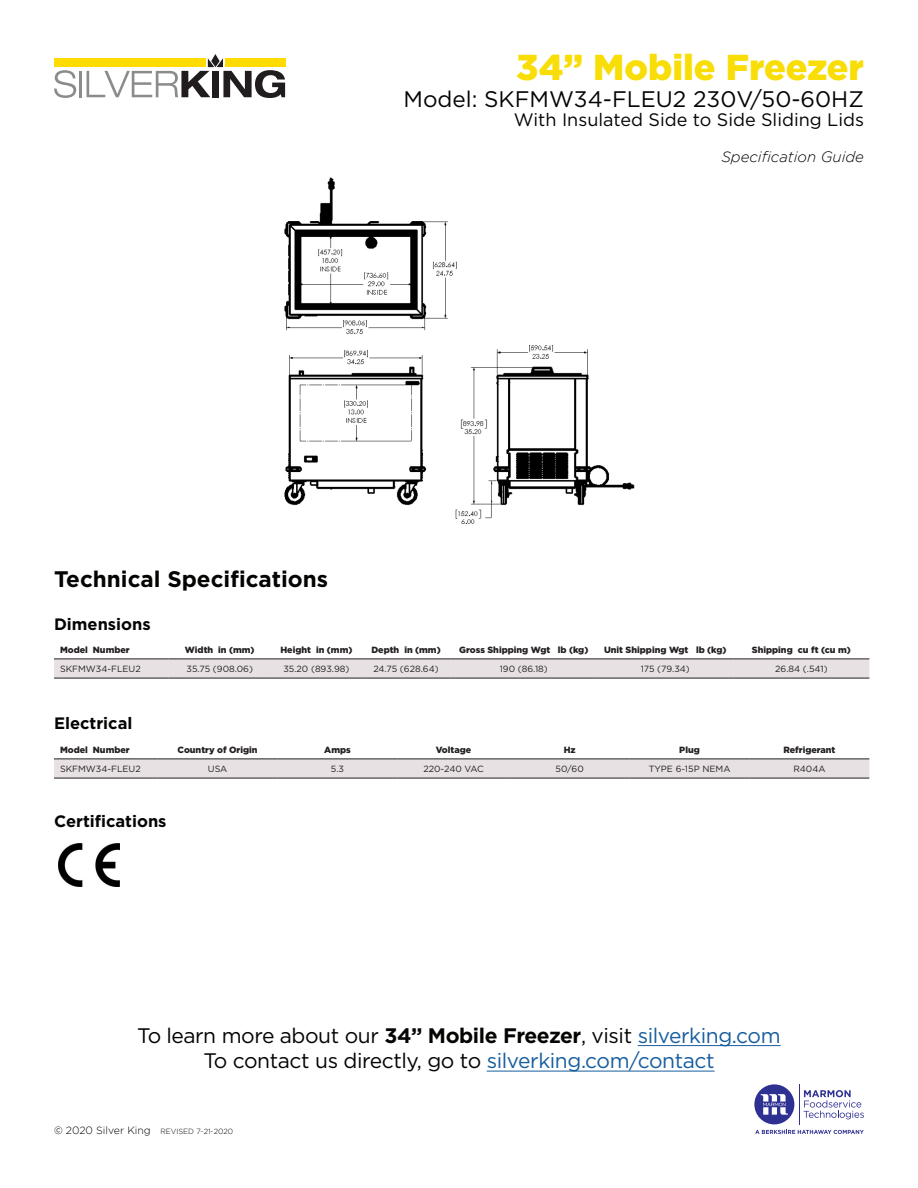
<style>
.page{position:relative;width:918px;height:1188px;background:#fff}
.page>*{position:absolute;margin:0;border:0;box-sizing:border-box;transform-origin:0 0}
.t1{font:900 36px "Gotham";color:#f9dd07}
.t2{font:22.5px "Gotham";color:#040503}
.t3{font:700 22.5px "Gotham";color:#040503}
.t4{font:21px "Gotham";letter-spacing:-.02em;color:#040503}
.t5{font:18px "Gotham";color:#040503}
.t6{font:700 16.5px "Gotham";color:#040503}
.t7{font:italic 300 15px "Gotham";color:#040503}
.t8{font:900 9px "Gotham";color:#231f20}
.t9{font:9px "Gotham";color:#231f20}
.t10{font:300 7.5px "Gotham";color:#000}
.s1{color:#000}
.s2{font-weight:700}
.s3{color:#175d9e}
.s4{font-size:10.5px}
</style>
<div class="page">
<svg style="left:755px;top:1130px;width:109px;height:4px"></svg>
<hr style="left:799px;top:1084px;width:1px;height:40px;background:#2e3092">
<svg style="left:804px;top:1090px;width:60px;height:29px"></svg>
<svg style="left:754px;top:1084px;width:40px;height:40px"></svg>
<hr style="left:638px;top:1045px;width:143px;height:1px;background:#175d9e">
<hr style="left:487px;top:1071px;width:228px;height:1px;background:#175d9e">
<svg style="left:54px;top:70px;width:22px;height:28px"></svg>
<hr style="left:79px;top:71px;width:3px;height:26px;background:#8a8b8d">
<svg style="left:87px;top:54px;width:198px;height:44px"></svg>
<div style="left:54px;top:58px;width:152px;height:9px;background:#ffdb00"></div>
<div style="left:225px;top:58px;width:60px;height:9px;background:#ffdb00"></div>
<div style="left:54px;top:760px;width:815px;height:18px;background:#e7e1e3"></div>
<hr style="left:54px;top:759px;width:104px;height:1px;background:#231f20">
<hr style="left:158px;top:759px;width:120px;height:1px;background:#231f20">
<hr style="left:278px;top:759px;width:119px;height:1px;background:#231f20">
<hr style="left:397px;top:759px;width:113px;height:1px;background:#231f20">
<hr style="left:510px;top:759px;width:120px;height:1px;background:#231f20">
<hr style="left:630px;top:759px;width:120px;height:1px;background:#231f20">
<hr style="left:750px;top:759px;width:119px;height:1px;background:#231f20">
<hr style="left:54px;top:778px;width:104px;height:1px;background:#231f20">
<hr style="left:158px;top:778px;width:120px;height:1px;background:#231f20">
<hr style="left:278px;top:778px;width:119px;height:1px;background:#231f20">
<hr style="left:397px;top:778px;width:113px;height:1px;background:#231f20">
<hr style="left:510px;top:778px;width:120px;height:1px;background:#231f20">
<hr style="left:630px;top:778px;width:120px;height:1px;background:#231f20">
<hr style="left:750px;top:778px;width:119px;height:1px;background:#231f20">
<img style="left:284px;top:177px;width:351px;height:347px">
<div style="left:54px;top:660px;width:815px;height:18px;background:#e7e1e3"></div>
<hr style="left:54px;top:659px;width:114px;height:1px;background:#231f20">
<hr style="left:168px;top:659px;width:103px;height:1px;background:#231f20">
<hr style="left:271px;top:659px;width:91px;height:1px;background:#231f20">
<hr style="left:362px;top:659px;width:88px;height:1px;background:#231f20">
<hr style="left:450px;top:659px;width:147px;height:1px;background:#231f20">
<hr style="left:597px;top:659px;width:136px;height:1px;background:#231f20">
<hr style="left:733px;top:659px;width:136px;height:1px;background:#231f20">
<hr style="left:54px;top:678px;width:114px;height:1px;background:#231f20">
<hr style="left:168px;top:678px;width:103px;height:1px;background:#231f20">
<hr style="left:271px;top:678px;width:91px;height:1px;background:#231f20">
<hr style="left:362px;top:678px;width:88px;height:1px;background:#231f20">
<hr style="left:450px;top:678px;width:147px;height:1px;background:#231f20">
<hr style="left:597px;top:678px;width:136px;height:1px;background:#231f20">
<hr style="left:733px;top:678px;width:136px;height:1px;background:#231f20">
<img style="left:59px;top:843px;width:60px;height:43px">
<p class="t1" style="left:516px;top:47px;width:349px">34” Mobile Freezer</p>
<p class="t2" style="left:403px;top:84px;width:462px">Model: SKFMW34-FLEU2 230V/50-60HZ</p>
<p class="t5" style="left:514px;top:108px;width:352px">With Insulated Side to Side Sliding Lids</p>
<p class="t7" style="left:721px;top:149px;width:144px">Specification Guide</p>
<p class="t3" style="left:54px;top:564px;width:276px">Technical Specifications</p>
<p class="t6" style="left:54px;top:613px;width:98px">Dimensions</p>
<p class="t8" style="left:60px;top:645px;width:71px">Model Number</p>
<p class="t8" style="left:185px;top:645px;width:71px">Width in (mm)</p>
<p class="t8" style="left:280px;top:645px;width:74px">Height in (mm)</p>
<p class="t8" style="left:371px;top:645px;width:71px">Depth in (mm)</p>
<p class="t8" style="left:459px;top:645px;width:131px">Gross Shipping Wgt lb (kg)</p>
<p class="t8" style="left:604px;top:645px;width:124px">Unit Shipping Wgt lb (kg)</p>
<p class="t8" style="left:752px;top:645px;width:101px">Shipping cu ft (cu m)</p>
<p class="t9" style="left:60px;top:663px;width:82px">SKFMW34-FLEU2</p>
<p class="t9" style="left:187px;top:663px;width:68px">35.75 (908.06)</p>
<p class="t9" style="left:283px;top:663px;width:68px">35.20 (893.98)</p>
<p class="t9" style="left:373px;top:663px;width:67px">24.75 (628.64)</p>
<p class="t9" style="left:500px;top:663px;width:50px">190 (86.18)</p>
<p class="t9" style="left:641px;top:663px;width:51px">175 (79.34)</p>
<p class="t9" style="left:775px;top:663px;width:54px">26.84 (.541)</p>
<p class="t6" style="left:54px;top:712px;width:80px">Electrical</p>
<p class="t8" style="left:60px;top:744px;width:71px">Model Number</p>
<p class="t8" style="left:178px;top:744px;width:82px">Country of Origin</p>
<p class="t8" style="left:324px;top:744px;width:28px">Amps</p>
<p class="t8" style="left:436px;top:744px;width:37px">Voltage</p>
<p class="t8" style="left:564px;top:744px;width:13px">Hz</p>
<p class="t8" style="left:679px;top:744px;width:22px">Plug</p>
<p class="t8" style="left:783px;top:744px;width:54px">Refrigerant</p>
<p class="t9" style="left:60px;top:763px;width:82px">SKFMW34-FLEU2</p>
<p class="t9" style="left:208px;top:763px;width:21px">USA</p>
<p class="t9" style="left:331px;top:763px;width:15px">5.3</p>
<p class="t9" style="left:423px;top:763px;width:62px">220-240 VAC</p>
<p class="t9" style="left:556px;top:763px;width:30px">50/60</p>
<p class="t9" style="left:649px;top:763px;width:83px">TYPE 6-15P NEMA</p>
<p class="t9" style="left:793px;top:763px;width:34px">R404A</p>
<p class="t6" style="left:54px;top:810px;width:114px">Certifications</p>
<p class="t4" style="left:137px;top:1022px;width:645px"><span class="s1">To le</span>arn more about our <span class="s2">34” Mobile Freezer</span>, visit <span class="s3">silverking.com</span></p>
<p class="t4" style="left:203px;top:1047px;width:513px">To contact us directly, go to <span class="s3">silverking.com/contact</span></p>
<p class="t10" style="left:54px;top:1127px;width:181px"><span class="s4">© 2020 Silver King</span> REVISED 7-21-2020</p>
</div>
